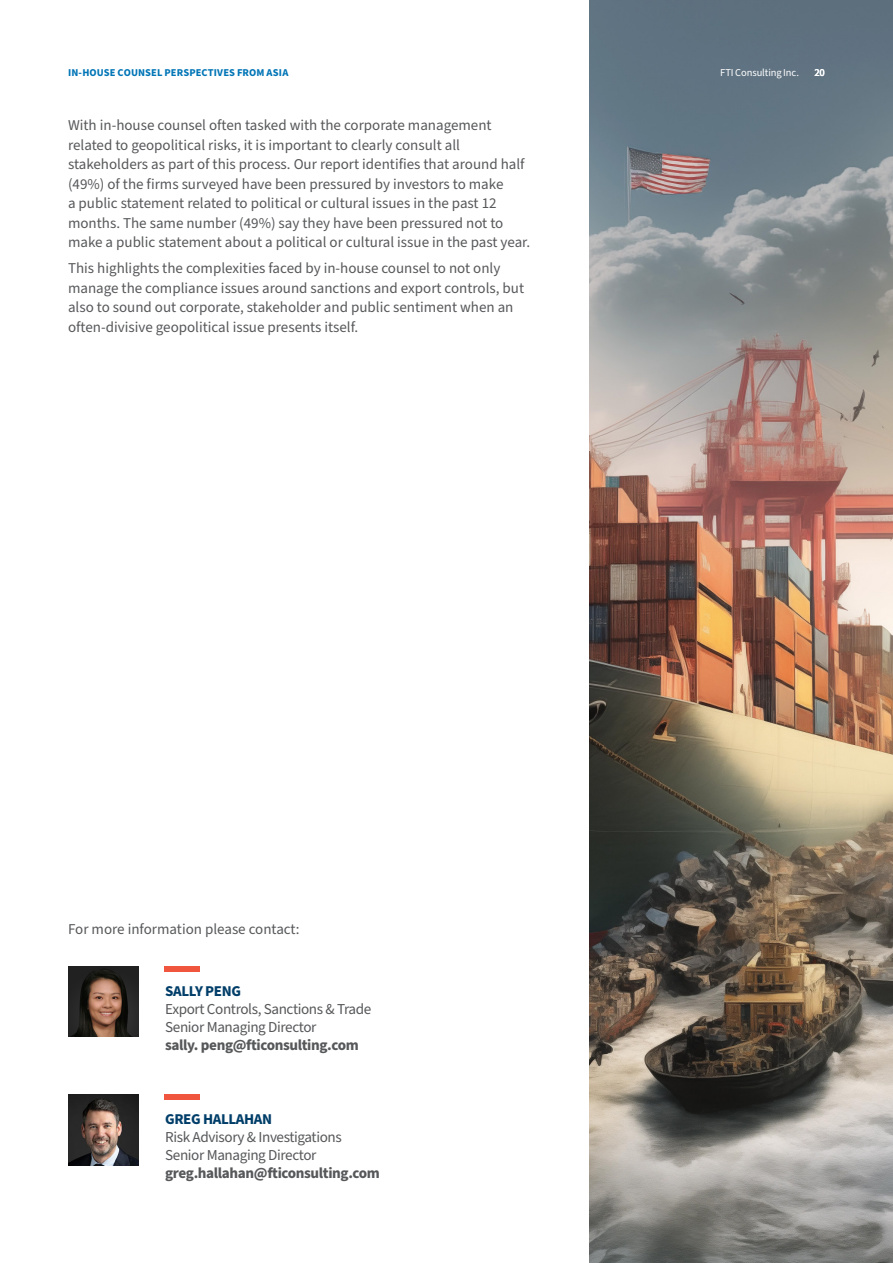
<style>
.page{position:relative;width:893px;height:1263px;background:#fff}
.page>*{position:absolute;margin:0;border:0;box-sizing:border-box;transform-origin:0 0}
.Bio_details{font:15.15px "Source Sans Pro";letter-spacing:-.025em;color:#57585a}
.Bio_details-2{font:700 15.15px "Source Sans Pro";letter-spacing:-.025em;color:#57585a}
.Body_copy{font:15px/19.5px "Source Sans Pro";color:#57585a}
.Bio_Name{font:700 15px "Source Sans Pro";letter-spacing:-.025em;color:#003e69}
.Running_head_dark_blue{font:700 10.5px "Source Sans Pro";letter-spacing:.015em;color:#0075b6}
.Boilerplate{font:10.5px "Source Sans Pro";letter-spacing:-.01em;color:#fff}
.Folio{font:600 10.5px "Source Sans Pro";color:#fff}
</style>
<div class="page">
<img style="left:590px;top:0;width:303px;height:1263px">
<div style="left:164px;top:966px;width:36px;height:5px;background:#f0553e"></div>
<img style="left:68px;top:966px;width:71px;height:71px">
<img style="left:68px;top:1094px;width:71px;height:71px">
<div style="left:164px;top:1094px;width:36px;height:5px;background:#f0553e"></div>
<p class="Running_head_dark_blue" style="left:68px;top:65px;width:222px">IN-HOUSE COUNSEL PERSPECTIVES FROM ASIA</p>
<p class="Boilerplate" style="left:720px;top:65px;width:80px">FTI Consulting Inc.</p>
<p class="Folio" style="left:814px;top:66px;width:12px">20</p>
<p class="Body_copy" style="left:68px;top:116px;width:464px">With in-house counsel often tasked with the corporate management related to geopolitical risks, it is important to clearly consult all stakeholders as part of this process. Our report identifies that around half (49%) of the firms surveyed have been pressured by investors to make<br>a public statement related to political or cultural issues in the past 12 months. The same number (49%) say they have been pressured not to make a public statement about a political or cultural issue in the past year.</p>
<p class="Body_copy" style="left:68px;top:259px;width:458px">This highlights the complexities faced by in-house counsel to not only manage the compliance issues around sanctions and export controls, but also to sound out corporate, stakeholder and public sentiment when an often-divisive geopolitical issue presents itself.</p>
<p class="Body_copy" style="left:68px;top:920px;width:233px">For more information please contact:</p>
<p class="Bio_Name" style="left:165px;top:980px;width:77px">SALLY PENG</p>
<p class="Bio_details" style="left:165px;top:999px;width:208px">Export Controls, Sanctions &amp; Trade</p>
<p class="Bio_details" style="left:165px;top:1017px;width:153px">Senior Managing Director</p>
<p class="Bio_details-2" style="left:165px;top:1035px;width:195px">sally. peng@fticonsulting.com</p>
<p class="Bio_Name" style="left:165px;top:1109px;width:108px">GREG HALLAHAN</p>
<p class="Bio_details" style="left:165px;top:1127px;width:178px">Risk Advisory &amp; Investigations</p>
<p class="Bio_details" style="left:165px;top:1145px;width:153px">Senior Managing Director</p>
<p class="Bio_details-2" style="left:165px;top:1163px;width:216px">greg.hallahan@fticonsulting.com</p>
</div>
